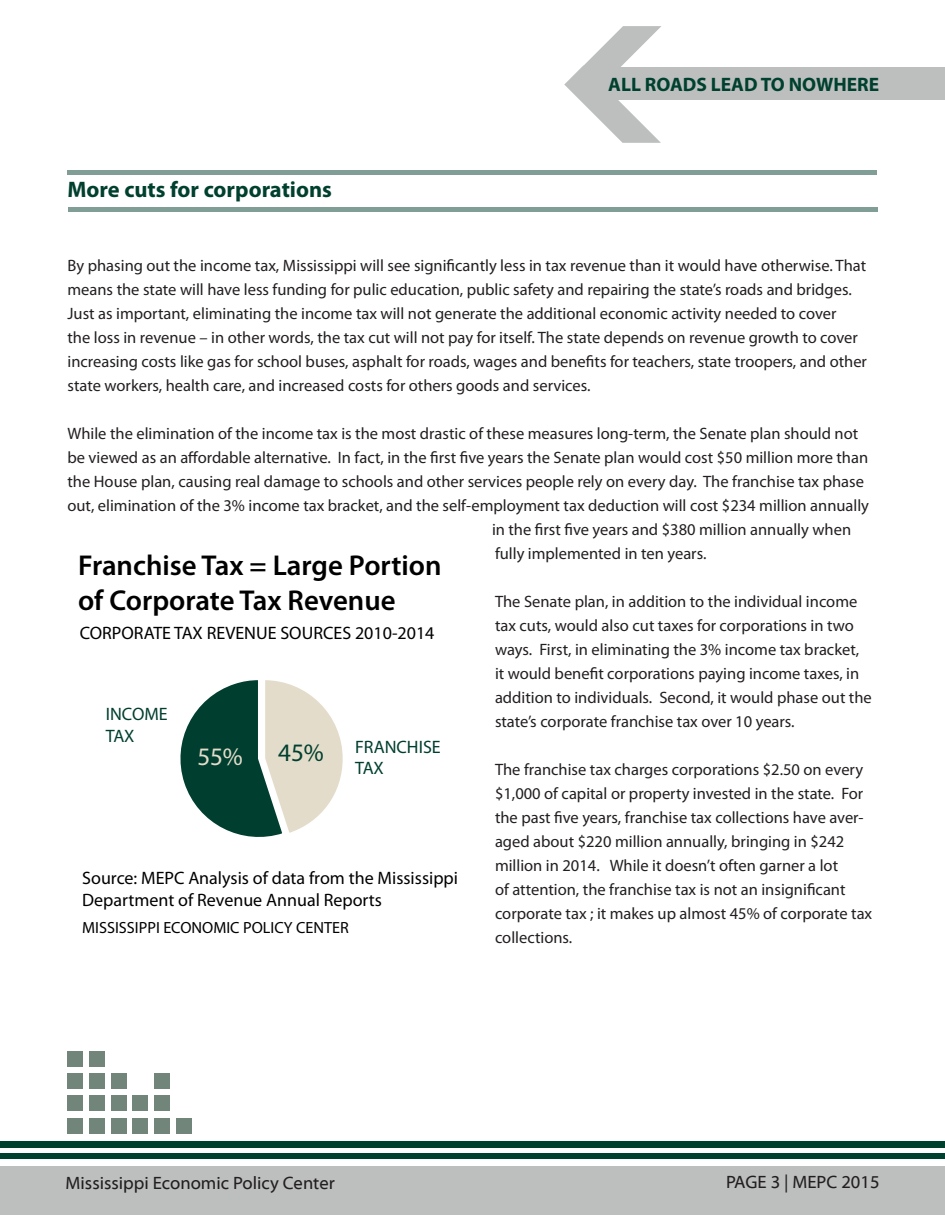
<style>
.page{position:relative;width:945px;height:1215px;background:#fff}
.page>*{position:absolute;margin:0;border:0;box-sizing:border-box;transform-origin:0 0}
.t1{font:600 28.8px/34.5px "Myriad Pro";color:#000}
.t2{font:25.2px "Myriad Pro";color:#e4dcca}
.t3{font:700 22.5px "Myriad Pro";color:#00402e}
.t4{font:700 19.5px "Myriad Pro";color:#00402e}
.t5{font:18px/21.6px "Myriad Pro";color:#000}
.t6{font:18px "Myriad Web Pro";color:#231f20}
.t7{font:18px/21.6px "Myriad Pro";color:#003f2f}
.t8{font:16.5px/24px "Myriad Pro";color:#231f20}
.t9{font:16.2px "Myriad Pro";color:#000}
.s1{font-size:25.2px}
</style>
<div class="page">
<div style="left:0;top:1153px;width:945px;height:6px;background:#00402e"></div>
<div style="left:0;top:1166px;width:945px;height:49px;background:#bdbfbf"></div>
<div style="left:0;top:1141px;width:945px;height:6px;background:#00402e"></div>
<svg style="left:564px;top:26px;width:98px;height:117px"></svg>
<div style="left:594px;top:68px;width:351px;height:32px;background:#bdbfbf"></div>
<hr style="left:68px;top:170px;width:810px;height:4px;background:#809e96">
<hr style="left:68px;top:208px;width:810px;height:4px;background:#809e96">
<svg style="left:180px;top:680px;width:163px;height:157px"></svg>
<div style="left:67px;top:1051px;width:16px;height:16px;background:#71857a"></div>
<div style="left:89px;top:1051px;width:16px;height:16px;background:#71857a"></div>
<div style="left:67px;top:1073px;width:16px;height:16px;background:#71857a"></div>
<div style="left:89px;top:1073px;width:16px;height:16px;background:#71857a"></div>
<div style="left:111px;top:1073px;width:15px;height:16px;background:#71857a"></div>
<div style="left:154px;top:1073px;width:16px;height:16px;background:#71857a"></div>
<div style="left:67px;top:1118px;width:16px;height:16px;background:#71857a"></div>
<div style="left:89px;top:1118px;width:16px;height:16px;background:#71857a"></div>
<div style="left:111px;top:1118px;width:15px;height:16px;background:#71857a"></div>
<div style="left:133px;top:1118px;width:15px;height:16px;background:#71857a"></div>
<div style="left:154px;top:1118px;width:16px;height:16px;background:#71857a"></div>
<div style="left:176px;top:1118px;width:16px;height:16px;background:#71857a"></div>
<div style="left:67px;top:1096px;width:16px;height:15px;background:#71857a"></div>
<div style="left:89px;top:1096px;width:16px;height:15px;background:#71857a"></div>
<div style="left:111px;top:1096px;width:15px;height:15px;background:#71857a"></div>
<div style="left:133px;top:1096px;width:15px;height:15px;background:#71857a"></div>
<div style="left:154px;top:1096px;width:16px;height:15px;background:#71857a"></div>
<p class="t3" style="left:68px;top:175px;width:266px">More cuts for corporations</p>
<p class="t4" style="left:608px;top:72px;width:273px">ALL ROADS LEAD TO NOWHERE</p>
<p class="t8" style="left:68px;top:253px;width:801px">By phasing out the income tax, Mississippi will see significantly less in tax revenue than it would have otherwise. That means the state will have less funding for pulic education, public safety and repairing the state’s roads and bridges.<br>Just as important, eliminating the income tax will not generate the additional economic activity needed to cover<br>the loss in revenue – in other words, the tax cut will not pay for itself. The state depends on revenue growth to cover increasing costs like gas for school buses, asphalt for roads, wages and benefits for teachers, state troopers, and other state workers, health care, and increased costs for others goods and services.</p>
<p class="t8" style="left:68px;top:421px;width:792px">While the elimination of the income tax is the most drastic of these measures long-term, the Senate plan should not</p>
<p class="t8" style="left:68px;top:445px;width:802px">be viewed as an affordable alternative. In fact, in the first five years the Senate plan would cost $50 million more than</p>
<p class="t8" style="left:68px;top:469px;width:798px">the House plan, causing real damage to schools and other services people rely on every day. The franchise tax phase</p>
<p class="t8" style="left:68px;top:493px;width:803px">out, elimination of the 3% income tax bracket, and the self-employment tax deduction will cost $234 million annually</p>
<p class="t8" style="left:492px;top:517px;width:361px">in the first five years and $380 million annually when</p>
<p class="t8" style="left:495px;top:541px;width:213px">fully implemented in ten years.</p>
<p class="t8" style="left:495px;top:589px;width:378px">The Senate plan, in addition to the individual income tax cuts, would also cut taxes for corporations in two ways. First, in eliminating the 3% income tax bracket, it would benefit corporations paying income taxes, in addition to individuals. Second, it would phase out the state’s corporate franchise tax over 10 years.</p>
<p class="t8" style="left:495px;top:757px;width:379px">The franchise tax charges corporations $2.50 on every $1,000 of capital or property invested in the state. For the past five years, franchise tax collections have aver&shy;aged about $220 million annually, bringing in $242 million in 2014. While it doesn’t often garner a lot<br>of attention, the franchise tax is not an insignificant corporate tax ; it makes up almost 45% of corporate tax collections.</p>
<p class="t1" style="left:78px;top:547px;width:365px">Franchise Tax = Large Portion of Corporate Tax Revenue</p>
<p class="t5" style="left:80px;top:622px;width:356px">CORPORATE TAX REVENUE SOURCES 2010-2014</p>
<p class="t7" style="left:106px;top:703px;width:63px">INCOME<br>TAX</p>
<p class="t7" style="left:355px;top:736px;width:87px;text-indent:-77px"><span class="s1">45%</span> FRANCHISE<br>TAX</p>
<p class="t2" style="left:197px;top:741px;width:47px">55%</p>
<p class="t5" style="left:82px;top:867px;width:377px">Source: MEPC Analysis of data from the Mississippi<br>Department of Revenue Annual Reports</p>
<p class="t9" style="left:82px;top:918px;width:268px">MISSISSIPPI ECONOMIC POLICY CENTER</p>
<p class="t6" style="left:65px;top:1173px;width:271px">Mississippi Economic Policy Center</p>
<p class="t6" style="left:726px;top:1172px;width:155px">PAGE 3 | MEPC 2015</p>
</div>
